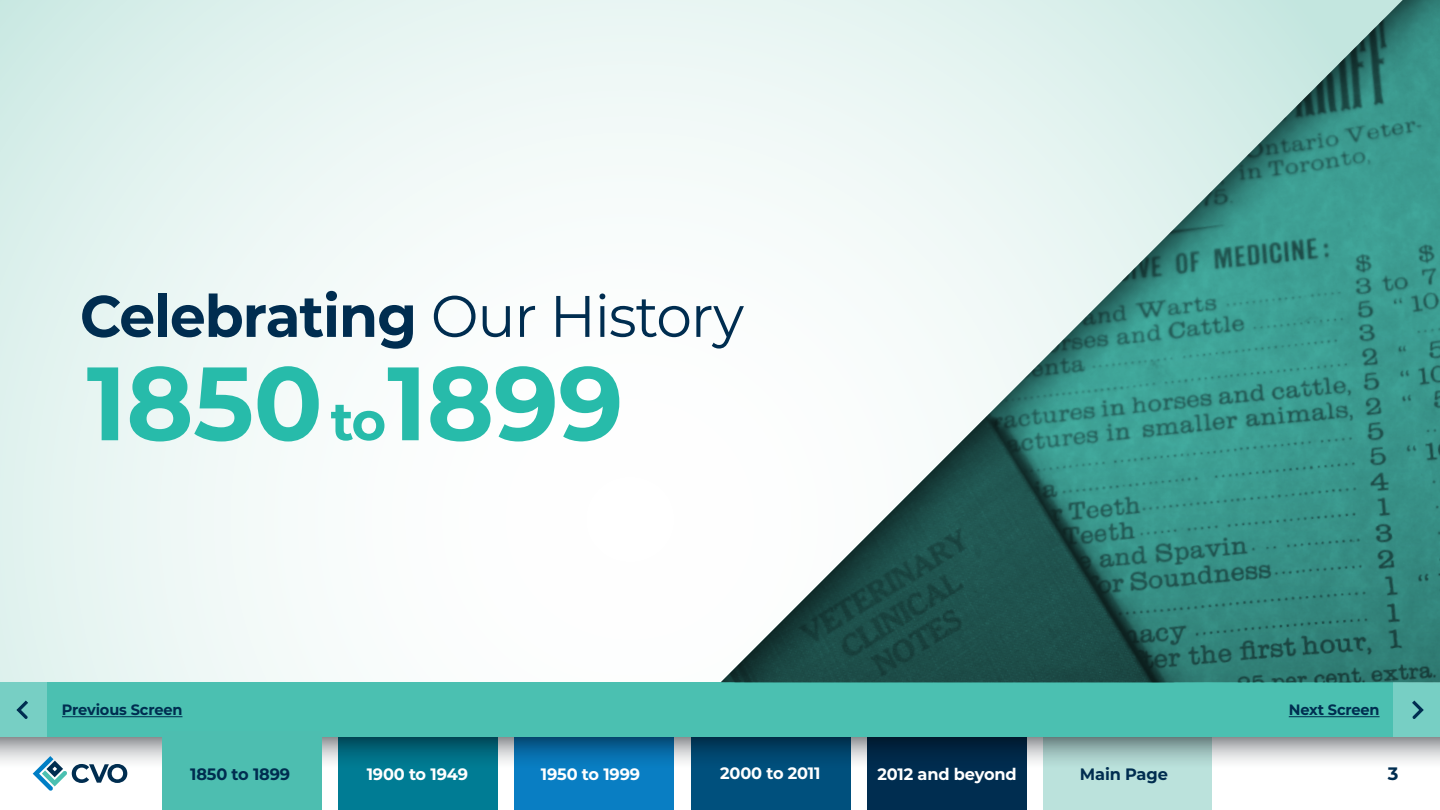
<style>
.page{position:relative;width:1440px;height:810px;background:#fff}
.page>*{position:absolute;margin:0;border:0;box-sizing:border-box;transform-origin:0 0}
.t1{font:700 103.95px "Montserrat";letter-spacing:-.005em;color:#27bbaa}
.t2{font:700 58.5px "Montserrat";letter-spacing:-.02em;color:#002d50}
.t3{font:700 18px "Montserrat";color:#002d50}
.t4{font:700 16.5px "Montserrat";letter-spacing:-.01em;color:#fff}
.t5{font:700 16.5px "Montserrat";letter-spacing:-.01em;color:#002d50}
.t6{font:700 15px "Montserrat";letter-spacing:-.01em;color:#002d50}
.s1{font-weight:400}
.s2{font-size:54px}
</style>
<div class="page">
<svg style="left:0;top:0;width:721px;height:682px"></svg>
<div style="left:338px;top:731px;width:160px;height:79px;background:#007c94"></div>
<div style="left:514px;top:731px;width:160px;height:79px;background:#097ec3"></div>
<div style="left:691px;top:731px;width:159px;height:79px;background:#00507d"></div>
<div style="left:867px;top:731px;width:160px;height:79px;background:#002d50"></div>
<div style="left:1043px;top:731px;width:168px;height:79px;background:#bbe2dc"></div>
<svg style="left:0;top:737px;width:1440px;height:32px"></svg>
<svg style="left:33px;top:756px;width:94px;height:35px"></svg>
<div style="left:0;top:682px;width:1440px;height:55px;background:#4bc0b1"></div>
<div style="left:162px;top:731px;width:159px;height:79px;background:#4dbeb0"></div>
<div style="left:0;top:682px;width:47px;height:55px;background:#77cfc4"></div>
<div style="left:1393px;top:682px;width:47px;height:55px;background:#77cfc4"></div>
<hr style="left:62px;top:716px;width:120px;height:1px;background:#002d50">
<svg style="left:16px;top:700px;width:12px;height:19px"></svg>
<hr style="left:1289px;top:716px;width:91px;height:1px;background:#002d50">
<svg style="left:1412px;top:700px;width:12px;height:19px"></svg>
<img style="left:721px;top:0;width:719px;height:683px">
<h2 class="t2" style="left:80px;top:274px;width:666px">Celebrating <span class="s1">Our History</span></h2>
<h1 class="t1" style="left:87px;top:328px;width:538px">1850<span class="s2">to</span>1899</h1>
<p class="t6" style="left:62px;top:699px;width:122px">Previous Screen</p>
<p class="t6" style="left:1289px;top:699px;width:92px">Next Screen</p>
<p class="t5" style="left:190px;top:762px;width:101px">1850 to 1899</p>
<p class="t4" style="left:367px;top:762px;width:103px">1900 to 1949</p>
<p class="t4" style="left:541px;top:762px;width:101px">1950 to 1999</p>
<p class="t4" style="left:720px;top:762px;width:102px">2000 to 2011</p>
<p class="t4" style="left:878px;top:762px;width:141px">2012 and beyond</p>
<p class="t5" style="left:1080px;top:762px;width:89px">Main Page</p>
<p class="t3" style="left:1388px;top:761px;width:12px">3</p>
</div>
